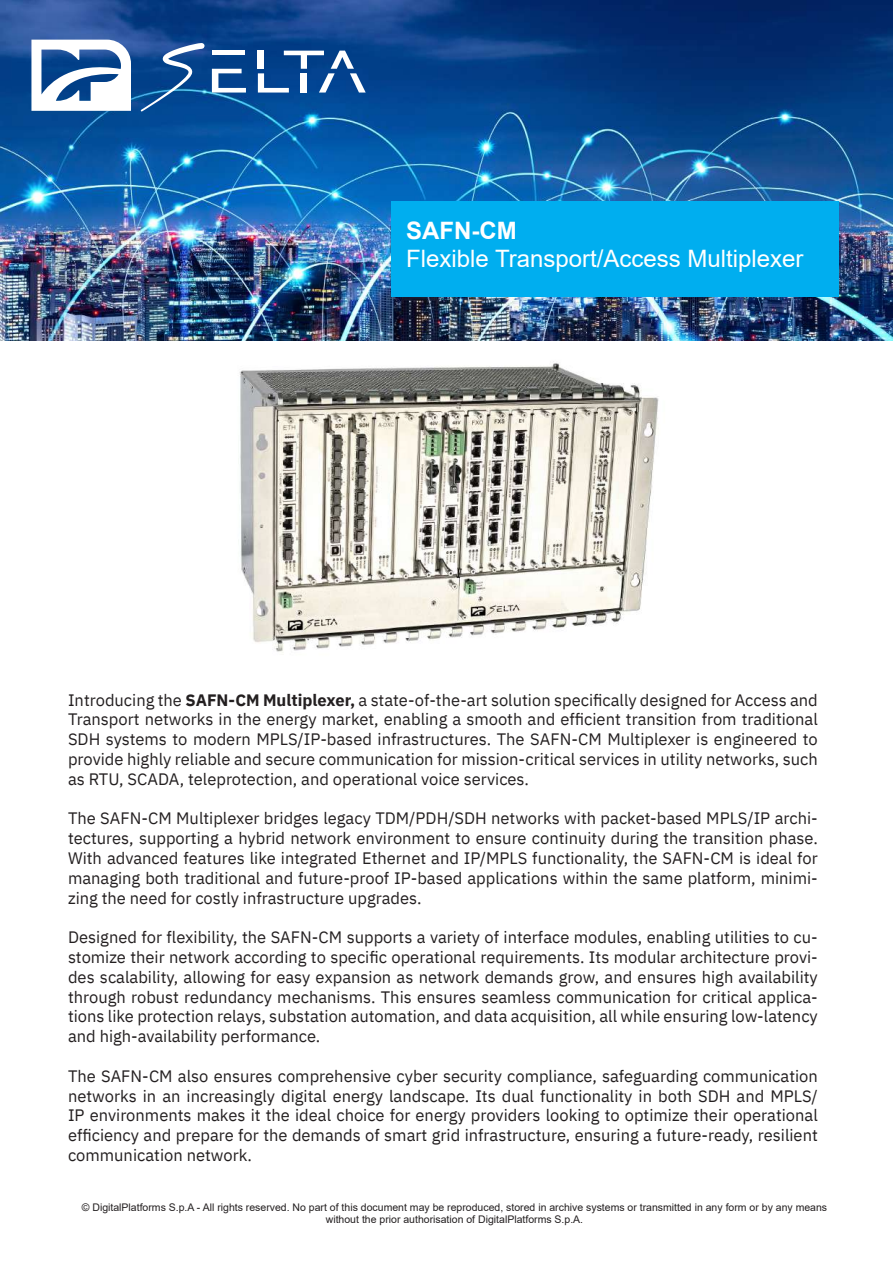
<style>
.page{position:relative;width:893px;height:1263px;background:#fff}
.page>*{position:absolute;margin:0;border:0;box-sizing:border-box;transform-origin:0 0}
.t1{font:24px "Arial";color:#fff}
.t2{font:700 24px "Arial";color:#fff}
.t3{font:16.5px/19.8px "IBM Plex Sans";color:#231f20;text-align:justify}
.t4{font:10.5px/12.6px "Arial";color:#231f20;text-align:center}
.s1{font-weight:700}
</style>
<div class="page">
<img style="left:0;top:0;width:893px;height:341px">
<div style="left:391px;top:201px;width:447px;height:96px;background:#00aeef"></div>
<svg style="left:31px;top:40px;width:100px;height:71px"></svg>
<svg style="left:140px;top:43px;width:65px;height:69px;background:#265e9e"></svg>
<hr style="left:212px;top:51px;width:32px;height:4px;background:#fff">
<svg style="left:212px;top:69px;width:34px;height:24px"></svg>
<svg style="left:258px;top:51px;width:108px;height:42px"></svg>
<img style="left:239px;top:361px;width:420px;height:292px">
<h1 class="t2" style="left:406px;top:213px;width:112px">SAFN-CM</h1>
<h1 class="t1" style="left:406px;top:242px;width:399px">Flexible Transport/Access Multiplexer</h1>
<p class="t3" style="left:68px;top:688px;width:751px">Introducing the <span class="s1">SAFN-CM Multiplexer,</span> a state-of-the-art solution specifically designed for Access and Transport networks in the energy market, enabling a smooth and efficient transition from traditional SDH systems to modern MPLS/IP-based infrastructures. The SAFN-CM Multiplexer is engineered to provide highly reliable and secure communication for mission-critical services in utility networks, such as RTU, SCADA, teleprotection, and operational voice services.</p>
<p class="t3" style="left:68px;top:807px;width:751px">The SAFN-CM Multiplexer bridges legacy TDM/PDH/SDH networks with packet-based MPLS/IP archi&shy;tectures, supporting a hybrid network environment to ensure continuity during the transition phase.<br>With advanced features like integrated Ethernet and IP/MPLS functionality, the SAFN-CM is ideal for managing both traditional and future-proof IP-based applications within the same platform, minimi&shy;zing the need for costly infrastructure upgrades.</p>
<p class="t3" style="left:68px;top:926px;width:751px">Designed for flexibility, the SAFN-CM supports a variety of interface modules, enabling utilities to cu&shy;stomize their network according to specific operational requirements. Its modular architecture provi&shy;des scalability, allowing for easy expansion as network demands grow, and ensures high availability through robust redundancy mechanisms. This ensures seamless communication for critical applica&shy;tions like protection relays, substation automation, and data acquisition, all while ensuring low-latency and high-availability performance.</p>
<p class="t3" style="left:68px;top:1065px;width:751px">The SAFN-CM also ensures comprehensive cyber security compliance, safeguarding communication networks in an increasingly digital energy landscape. Its dual functionality in both SDH and MPLS/ IP environments makes it the ideal choice for energy providers looking to optimize their operational efficiency and prepare for the demands of smart grid infrastructure, ensuring a future-ready, resilient communication network.</p>
<p class="t4" style="left:82px;top:1201px;width:747px">© DigitalPlatforms S.p.A - All rights reserved. No part of this document may be reproduced, stored in archive systems or transmitted in any form or by any means without the prior authorisation of DigitalPlatforms S.p.A.</p>
</div>
